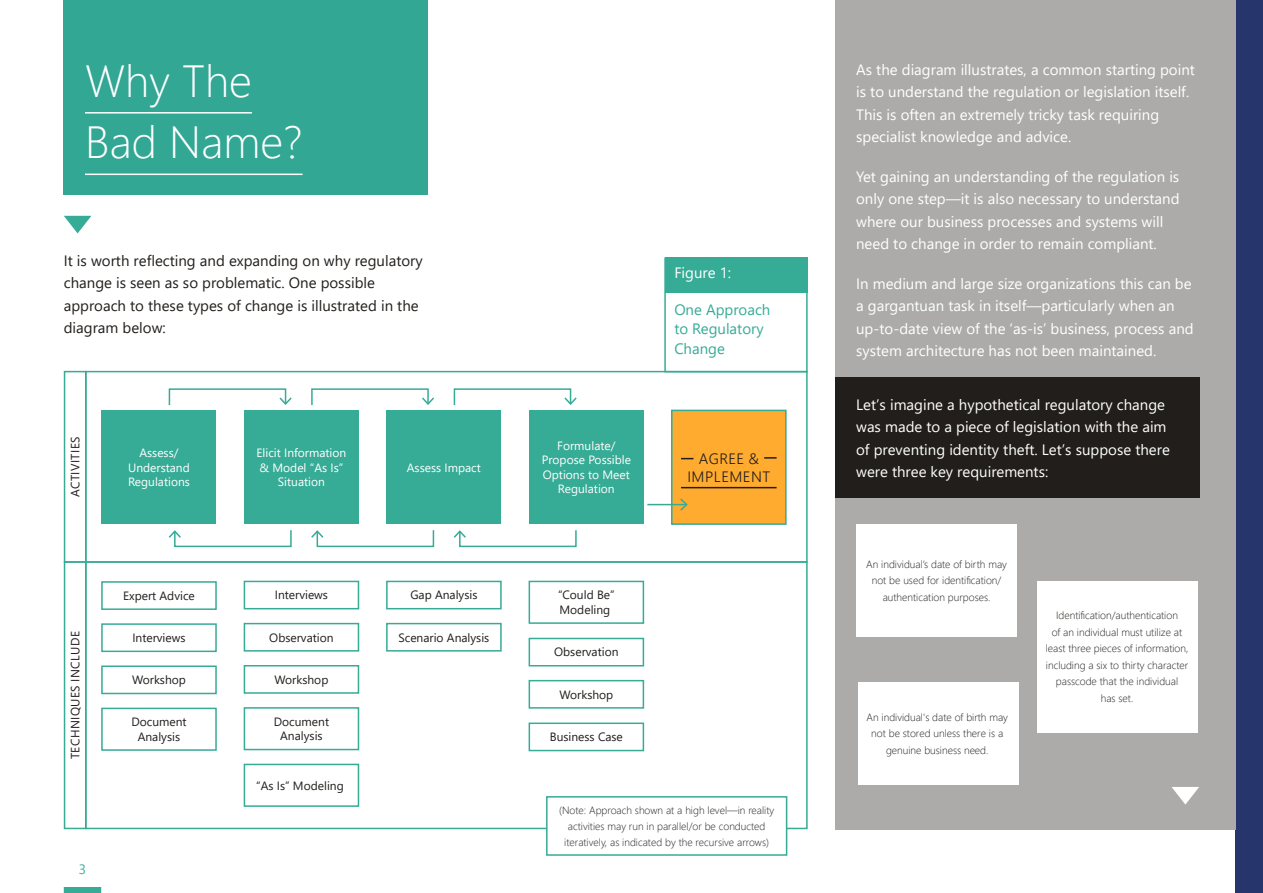
<style>
.page{position:relative;width:1263px;height:893px;background:#fff}
.page>*{position:absolute;margin:0;border:0;box-sizing:border-box;transform-origin:0 0}
.t1{font:300 45px/61.5px "Segoe UI";color:#fff}
.t2{font:15px/22.5px "Segoe UI";color:#fff}
.t3{font:15px/22.5px "Segoe UI";color:#211e1b}
.t4{font:15px/19.5px "Segoe UI";color:#36ab96}
.t5{font:300 15px/18px "Segoe UI";letter-spacing:.035em;color:#211e1b;text-align:center}
.t6{font:13.5px "Segoe UI";color:#36ab96}
.t7{font:12px/14.4px "Segoe UI";color:#211e1b;text-align:center}
.t8{font:12px/14.4px "Segoe UI";color:#fff;text-align:center}
.t9{font:12px "Segoe UI";letter-spacing:.035em;color:#211e1b}
.t10{font:300 10.5px/16.5px "Segoe UI";color:#211e1b;text-align:center}
</style>
<div class="page">
<div style="left:1235px;top:0;width:28px;height:893px;background:#26356c"></div>
<div style="left:665px;top:257px;width:143px;height:36px;background:#36ab96"></div>
<div style="left:64px;top:887px;width:37px;height:6px;background:#36ab96"></div>
<div style="left:102px;top:410px;width:114px;height:114px;background:#36ab96"></div>
<div style="left:64px;top:0;width:364px;height:99px;background:#32a793"></div>
<div style="left:64px;top:64px;width:364px;height:131px;background:#32a793"></div>
<hr style="left:85px;top:112px;width:167px;height:2px;background:#fff">
<hr style="left:85px;top:174px;width:217px;height:1px;background:#fff">
<svg style="left:64px;top:216px;width:27px;height:17px"></svg>
<div style="left:244px;top:410px;width:114px;height:114px;background:#36ab96"></div>
<div style="left:387px;top:410px;width:114px;height:114px;background:#36ab96"></div>
<div style="left:529px;top:410px;width:114px;height:114px;background:#36ab96"></div>
<div style="left:672px;top:410px;width:114px;height:114px;background:#ffab30"></div>
<div style="left:671px;top:410px;width:116px;height:115px;border:2px solid #36ab96"></div>
<div style="left:64px;top:371px;width:23px;height:192px;border:2px solid #36ab96"></div>
<div style="left:64px;top:561px;width:23px;height:268px;border:2px solid #36ab96"></div>
<svg style="left:311px;top:388px;width:123px;height:17px"></svg>
<svg style="left:168px;top:388px;width:124px;height:18px"></svg>
<svg style="left:453px;top:388px;width:124px;height:18px"></svg>
<svg style="left:311px;top:530px;width:124px;height:18px"></svg>
<svg style="left:453px;top:530px;width:124px;height:18px"></svg>
<svg style="left:168px;top:530px;width:124px;height:18px"></svg>
<div style="left:101px;top:581px;width:116px;height:29px;border:2px solid #36ab96"></div>
<div style="left:101px;top:623px;width:116px;height:29px;border:2px solid #36ab96"></div>
<div style="left:101px;top:665px;width:116px;height:29px;border:2px solid #36ab96"></div>
<div style="left:101px;top:708px;width:116px;height:43px;border:2px solid #36ab96"></div>
<div style="left:244px;top:581px;width:115px;height:28px;border:2px solid #36ab96"></div>
<div style="left:244px;top:623px;width:115px;height:29px;border:2px solid #36ab96"></div>
<div style="left:244px;top:665px;width:115px;height:29px;border:2px solid #36ab96"></div>
<div style="left:244px;top:707px;width:115px;height:43px;border:2px solid #36ab96"></div>
<div style="left:244px;top:764px;width:115px;height:43px;border:2px solid #36ab96"></div>
<div style="left:386px;top:581px;width:116px;height:28px;border:2px solid #36ab96"></div>
<div style="left:386px;top:623px;width:116px;height:29px;border:2px solid #36ab96"></div>
<div style="left:529px;top:581px;width:115px;height:43px;border:2px solid #36ab96"></div>
<div style="left:529px;top:638px;width:115px;height:28px;border:2px solid #36ab96"></div>
<div style="left:529px;top:680px;width:115px;height:29px;border:2px solid #36ab96"></div>
<div style="left:529px;top:722px;width:115px;height:29px;border:2px solid #36ab96"></div>
<hr style="left:681px;top:487px;width:96px;height:1px;background:#211e1b">
<svg style="left:764px;top:457px;width:13px;height:2px"></svg>
<svg style="left:681px;top:458px;width:12px;height:1px"></svg>
<hr style="left:647px;top:504px;width:40px;height:1px;background:#36ab96">
<svg style="left:678px;top:498px;width:10px;height:13px"></svg>
<div style="left:85px;top:371px;width:723px;height:192px;border:2px solid #36ab96"></div>
<div style="left:85px;top:561px;width:723px;height:268px;border:2px solid #36ab96"></div>
<div style="left:664px;top:257px;width:144px;height:115px;border:2px solid #36ab96"></div>
<div style="left:835px;top:0;width:400px;height:829px;background:#acabaa"></div>
<div style="left:547px;top:797px;width:240px;height:58px;background:#fff"></div>
<div style="left:546px;top:796px;width:241px;height:60px;border:2px solid #36ab96"></div>
<div style="left:835px;top:377px;width:364px;height:121px;background:#211e1b"></div>
<div style="left:856px;top:524px;width:161px;height:112px;background:#fff"></div>
<div style="left:858px;top:682px;width:161px;height:102px;background:#fff"></div>
<div style="left:1037px;top:581px;width:160px;height:151px;background:#fff"></div>
<svg style="left:1172px;top:787px;width:27px;height:18px"></svg>
<h1 class="t1" style="left:85px;top:48px;width:219px">Why The<br>Bad Name?</h1>
<p class="t3" style="left:64px;top:249px;width:360px">It is worth reflecting and expanding on why regulatory change is seen as so problematic. One possible approach to these types of change is illustrated in the diagram below:</p>
<p class="t9" style="left:66px;top:497px;width:62px;rotate:-90deg">ACTIVITIES</p>
<p class="t9" style="left:66px;top:759px;width:129px;rotate:-90deg">TECHNIQUES INCLUDE</p>
<p class="t8" style="left:128px;top:446px;width:63px">Assess/<br>Understand<br>Regulations</p>
<p class="t7" style="left:123px;top:588px;width:73px">Expert Advice</p>
<p class="t7" style="left:132px;top:630px;width:55px">Interviews</p>
<p class="t7" style="left:132px;top:672px;width:55px">Workshop</p>
<p class="t7" style="left:131px;top:715px;width:57px">Document<br>Analysis</p>
<p class="t6" style="left:79px;top:859px;width:9px">3</p>
<p class="t8" style="left:256px;top:446px;width:91px">Elicit Information &amp; Model “As Is”<br>Situation</p>
<p class="t7" style="left:275px;top:588px;width:55px">Interviews</p>
<p class="t7" style="left:269px;top:630px;width:66px">Observation</p>
<p class="t7" style="left:274px;top:672px;width:55px">Workshop</p>
<p class="t7" style="left:274px;top:714px;width:57px">Document<br>Analysis</p>
<p class="t7" style="left:256px;top:778px;width:89px">“As Is” Modeling</p>
<p class="t8" style="left:407px;top:460px;width:75px">Assess Impact</p>
<p class="t7" style="left:410px;top:588px;width:69px">Gap Analysis</p>
<p class="t7" style="left:398px;top:630px;width:92px">Scenario Analysis</p>
<p class="t2" style="left:674px;top:262px;width:58px">Figure 1:</p>
<p class="t4" style="left:674px;top:300px;width:98px">One Approach to Regulatory<br>Change</p>
<p class="t8" style="left:542px;top:438px;width:91px">Formulate/<br>Propose Possible<br>Options to Meet<br>Regulation</p>
<p class="t5" style="left:687px;top:449px;width:84px">AGREE &amp;<br>IMPLEMENT</p>
<p class="t7" style="left:558px;top:588px;width:58px;text-align:left">“Could Be”<br>Modeling</p>
<p class="t7" style="left:554px;top:645px;width:66px">Observation</p>
<p class="t7" style="left:559px;top:687px;width:55px">Workshop</p>
<p class="t7" style="left:550px;top:730px;width:75px">Business Case</p>
<p class="t10" style="left:559px;top:801px;width:217px;line-height:16px">(Note: Approach shown at a high level—in reality activities may run in parallel/or be conducted iteratively, as indicated by the recursive arrows)</p>
<p class="t2" style="left:856px;top:58px;width:340px">As the diagram illustrates, a common starting point is to understand the regulation or legislation itself.<br>This is often an extremely tricky task requiring specialist knowledge and advice.</p>
<p class="t2" style="left:856px;top:165px;width:325px">Yet gaining an understanding of the regulation is only one step—it is also necessary to understand where our business processes and systems will need to change in order to remain compliant.</p>
<p class="t2" style="left:856px;top:272px;width:339px">In medium and large size organizations this can be a gargantuan task in itself—particularly when an up-to-date view of the ‘as-is’ business, process and system architecture has not been maintained.</p>
<p class="t2" style="left:856px;top:393px;width:315px">Let’s imagine a hypothetical regulatory change was made to a piece of legislation with the aim of preventing identity theft. Let’s suppose there were three key requirements:</p>
<p class="t10" style="left:866px;top:555px;width:142px">An individual’s date of birth may not be used for identification/ authentication purposes.</p>
<p class="t10" style="left:866px;top:708px;width:143px">An individual's date of birth may not be stored unless there is a genuine business need.</p>
<p class="t10" style="left:1046px;top:607px;width:144px">Identification/authentication<br>of an individual must utilize at least three pieces of information, including a six to thirty character passcode that the individual<br>has set.</p>
</div>
